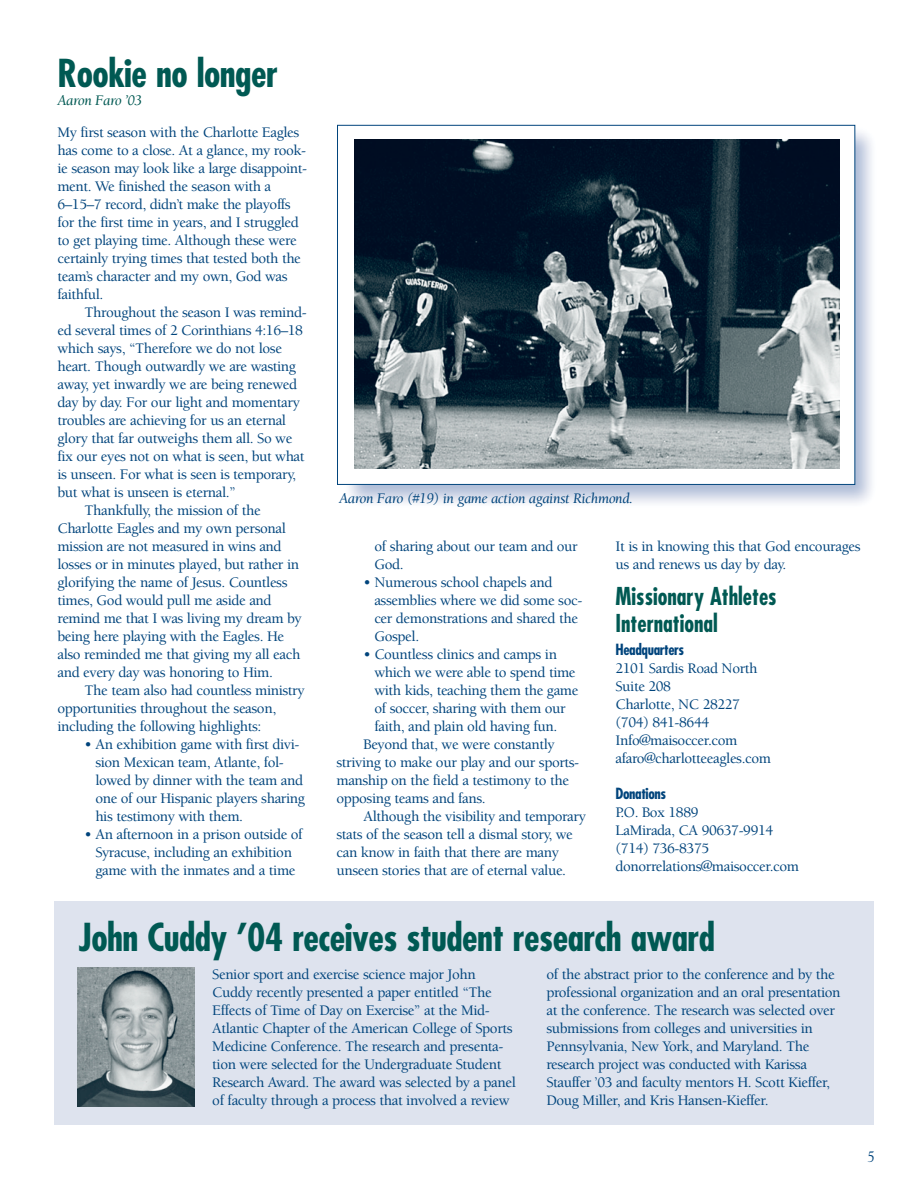
<style>
.page{position:relative;width:918px;height:1188px;background:#fff}
.page>*{position:absolute;margin:0;border:0;box-sizing:border-box;transform-origin:0 0}
.t1{font:700 condensed 37.5px "Futura";letter-spacing:-.015em;color:#005953}
.t2{font:700 condensed 24px/27px "Futura";color:#005953;scale:.93 1}
.t3{font:500 15px/18px "Berkeley";letter-spacing:-.025em;color:#00447c}
.t4{font:italic 15px "Berkeley";letter-spacing:-.025em;color:#00447c}
.t5{font:700 condensed 15px "Futura";letter-spacing:-.025em;color:#00447c}
.t6{font:italic 15px "Berkeley";letter-spacing:-.025em;color:#005953}
.t7{font:15px "Goudy";color:#00447c}
</style>
<div class="page">
<img style="left:337px;top:124px;width:535px;height:379px">
<div style="left:338px;top:125px;width:517px;height:359px;background:#fff"></div>
<img style="left:354px;top:139px;width:486px;height:330px">
<div style="left:54px;top:901px;width:819px;height:223px;background:#dee3ee"></div>
<img style="left:78px;top:967px;width:116px;height:139px">
<h1 class="t1" style="left:57px;top:57px;width:222px">Rookie no longer</h1>
<p class="t6" style="left:57px;top:95px;width:86px">Aaron Faro ’03</p>
<p class="t3" style="left:57px;top:124px;width:251px">My first season with the Charlotte Eagles has come to a close. At a glance, my rook&shy;ie season may look like a large disappoint&shy;ment. We finished the season with a 6–15–7 record, didn’t make the playoffs for the first time in years, and I struggled to get playing time. Although these were certainly trying times that tested both the team’s character and my own, God was faithful.</p>
<p class="t3" style="left:84px;top:304px;width:224px">Throughout the season I was remind-</p>
<p class="t3" style="left:57px;top:322px;width:247px">ed several times of 2 Corinthians 4:16–18</p>
<p class="t3" style="left:57px;top:340px;width:226px">which says, “Therefore we do not lose</p>
<p class="t3" style="left:57px;top:358px;width:240px">heart. Though outwardly we are wasting</p>
<p class="t3" style="left:57px;top:376px;width:241px">away, yet inwardly we are being renewed</p>
<p class="t3" style="left:57px;top:394px;width:244px">day by day. For our light and momentary</p>
<p class="t3" style="left:57px;top:412px;width:230px">troubles are achieving for us an eternal</p>
<p class="t3" style="left:57px;top:430px;width:236px">glory that far outweighs them all. So we</p>
<p class="t3" style="left:57px;top:448px;width:249px">fix our eyes not on what is seen, but what</p>
<p class="t3" style="left:57px;top:466px;width:240px">is unseen. For what is seen is temporary,</p>
<p class="t3" style="left:57px;top:484px;width:180px">but what is unseen is eternal.”</p>
<p class="t3" style="left:84px;top:502px;width:178px">Thankfully, the mission of the</p>
<p class="t3" style="left:57px;top:520px;width:230px">Charlotte Eagles and my own personal</p>
<p class="t3" style="left:57px;top:538px;width:226px">mission are not measured in wins and</p>
<p class="t3" style="left:57px;top:556px;width:243px">losses or in minutes played, but rather in</p>
<p class="t3" style="left:57px;top:574px;width:232px">glorifying the name of Jesus. Countless</p>
<p class="t3" style="left:57px;top:592px;width:216px">times, God would pull me aside and</p>
<p class="t3" style="left:57px;top:610px;width:246px">remind me that I was living my dream by</p>
<p class="t3" style="left:57px;top:628px;width:228px">being here playing with the Eagles. He</p>
<p class="t3" style="left:57px;top:646px;width:244px">also reminded me that giving my all each</p>
<p class="t3" style="left:57px;top:664px;width:217px">and every day was honoring to Him.</p>
<p class="t3" style="left:84px;top:682px;width:222px">The team also had countless ministry</p>
<p class="t3" style="left:57px;top:700px;width:220px">opportunities throughout the season,</p>
<p class="t3" style="left:57px;top:718px;width:206px">including the following highlights:</p>
<p class="t3" style="left:95px;top:736px;width:211px;text-indent:-11px">• An exhibition game with first divi&shy;sion Mexican team, Atlante, fol&shy;lowed by dinner with the team and one of our Hispanic players sharing his testimony with them.</p>
<p class="t3" style="left:84px;top:826px;width:220px;text-align:center">• An afternoon in a prison outside of<br>Syracuse, including an exhibition game with the inmates and a time</p>
<p class="t4" style="left:339px;top:492px;width:295px">Aaron Faro (#19) in game action against Richmond.</p>
<p class="t3" style="left:374px;top:539px;width:205px">of sharing about our team and our<br>God.</p>
<p class="t3" style="left:374px;top:575px;width:209px;text-indent:-11px">• Numerous school chapels and assemblies where we did some soc&shy;cer demonstrations and shared the<br>Gospel.</p>
<p class="t3" style="left:364px;top:647px;width:195px">• Countless clinics and camps in</p>
<p class="t3" style="left:374px;top:665px;width:203px">which we were able to spend time</p>
<p class="t3" style="left:374px;top:683px;width:206px">with kids, teaching them the game</p>
<p class="t3" style="left:374px;top:701px;width:193px">of soccer, sharing with them our</p>
<p class="t3" style="left:374px;top:719px;width:184px">faith, and plain old having fun.</p>
<p class="t3" style="left:364px;top:737px;width:193px">Beyond that, we were constantly</p>
<p class="t3" style="left:337px;top:755px;width:244px">striving to make our play and our sports-</p>
<p class="t3" style="left:337px;top:773px;width:234px">manship on the field a testimony to the</p>
<p class="t3" style="left:337px;top:791px;width:151px">opposing teams and fans.</p>
<p class="t3" style="left:364px;top:809px;width:224px">Although the visibility and temporary</p>
<p class="t3" style="left:337px;top:827px;width:238px">stats of the season tell a dismal story, we</p>
<p class="t3" style="left:337px;top:845px;width:224px">can know in faith that there are many</p>
<p class="t3" style="left:337px;top:863px;width:231px">unseen stories that are of eternal value.</p>
<p class="t3" style="left:616px;top:539px;width:247px">It is in knowing this that God encourages us and renews us day by day.</p>
<h2 class="t2" style="left:616px;top:585px;width:175px">Missionary Athletes<br>International</h2>
<p class="t5" style="left:616px;top:643px;width:70px">Headquarters</p>
<p class="t3" style="left:616px;top:660px;width:157px">2101 Sardis Road North<br>Suite 208<br>Charlotte, NC 28227 (704) 841-8644<br>Info@maisoccer.com afaro@charlotteeagles.com</p>
<p class="t5" style="left:616px;top:787px;width:52px">Donations</p>
<p class="t3" style="left:616px;top:804px;width:185px">P.O. Box 1889<br>LaMirada, CA 90637-9914 (714) 736-8375 donorrelations@maisoccer.com</p>
<h1 class="t1" style="left:79px;top:921px;width:638px">John Cuddy ’04 receives student research award</h1>
<p class="t3" style="left:212px;top:967px;width:305px">Senior sport and exercise science major John Cuddy recently presented a paper entitled “The Effects of Time of Day on Exercise” at the Mid-Atlantic Chapter of the American College of Sports Medicine Conference. The research and presenta&shy;tion were selected for the Undergraduate Student Research Award. The award was selected by a panel of faculty through a process that involved a review</p>
<p class="t3" style="left:546px;top:967px;width:296px">of the abstract prior to the conference and by the professional organization and an oral presentation at the conference. The research was selected over submissions from colleges and universities in Pennsylvania, New York, and Maryland. The research project was conducted with Karissa Stauffer ’03 and faculty mentors H. Scott Kieffer, Doug Miller, and Kris Hansen-Kieffer.</p>
<p class="t7" style="left:867px;top:1150px;width:9px">5</p>
</div>
